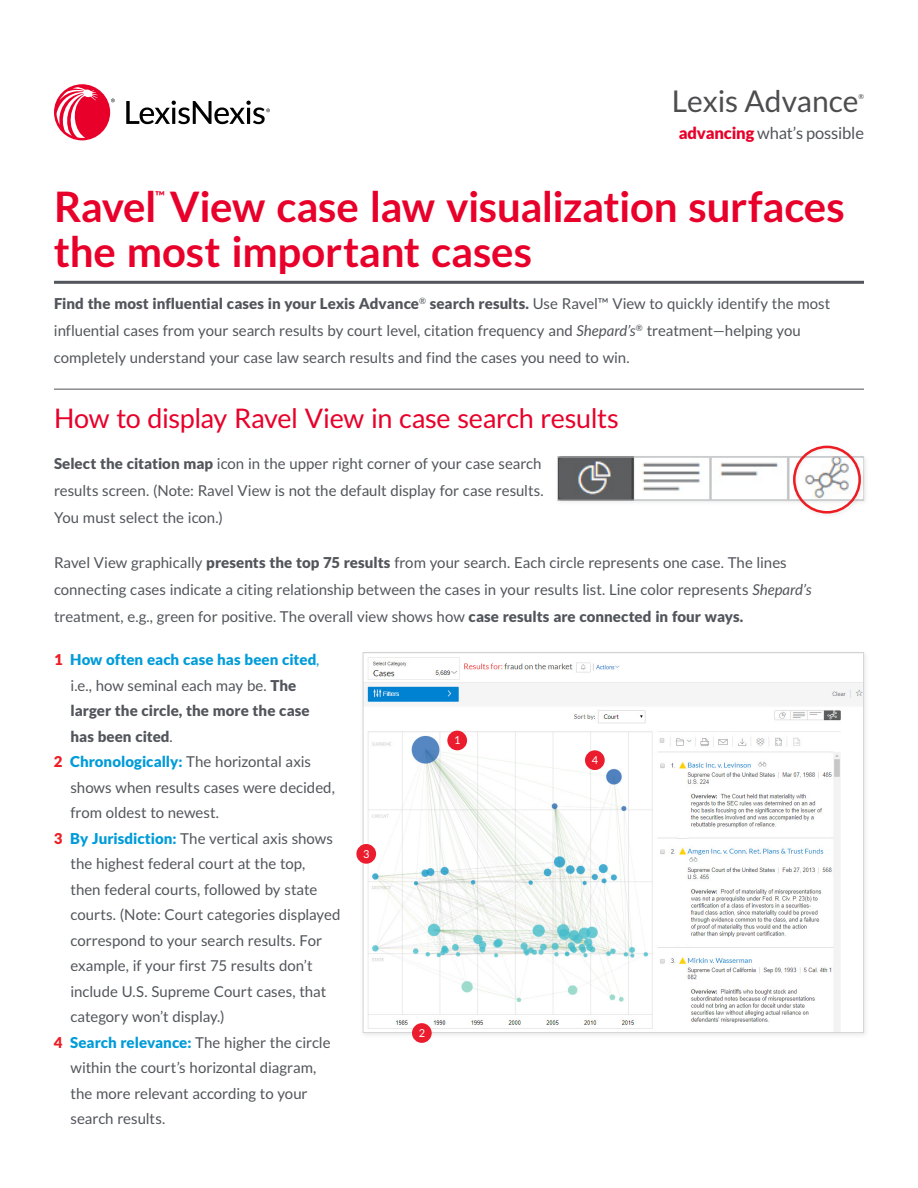
<style>
.page{position:relative;width:918px;height:1188px;background:#fff}
.page>*{position:absolute;margin:0;border:0;box-sizing:border-box;transform-origin:0 0}
.t1{font:700 42px "Lato";letter-spacing:-.005em;color:#e8002a}
.t2{font:30px "Lato";letter-spacing:-.005em;color:#4d4d4f}
.t3{font:27px "Lato";letter-spacing:-.015em;color:#e8002a}
.t4{font:16.5px "Lato";letter-spacing:-.01em;color:#52555b}
.t5{font:15px/27px "Lato";color:#52555b}
.t6{font:900 15px "Lato";letter-spacing:.005em;color:#52555b}
.t7{font:900 15px "Lato";letter-spacing:.005em;color:#009cd9}
.t8{font:700 13.5px "Lato";color:#e8002a}
.t9{font:10.95px "Lato";color:#fff}
.t10{font:7.05px "Lato";color:#4d4d4f}
.s1{font-weight:900;color:#e8002a}
.s2{font-weight:900}
.s3{font-style:italic}
.s4{color:#ed1d24}
.s5{font-weight:400}
.s6{font-weight:900;color:#ed1d24}
.s7{font-weight:900;color:#009cd9}
</style>
<div class="page">
<hr style="left:54px;top:281px;width:810px;height:3px;background:#52555b">
<hr style="left:54px;top:389px;width:810px;height:1px;background:#52555b">
<div style="left:555px;top:454px;width:314px;height:52px;background:#000;opacity:.08"></div>
<img style="left:559px;top:459px;width:232px;height:40px">
<div style="left:557px;top:457px;width:307px;height:44px;border:1px solid #d1d3d4"></div>
<div style="left:791px;top:443px;width:75px;height:75px;background:#000;opacity:.08"></div>
<div style="left:793px;top:446px;width:68px;height:68px;border:3px solid #ed1d24;border-radius:50%"></div>
<div style="left:359px;top:649px;width:512px;height:391px;background:#000;opacity:.08"></div>
<img style="left:365px;top:654px;width:497px;height:377px">
<div style="left:412px;top:1023px;width:20px;height:20px;background:#eb1c2d;border-radius:50%"></div>
<div style="left:447px;top:731px;width:20px;height:19px;background:#eb1c2d;border-radius:50%"></div>
<div style="left:585px;top:750px;width:20px;height:20px;background:#eb1c2d;border-radius:50%"></div>
<div style="left:356px;top:844px;width:20px;height:20px;background:#eb1c2d;border-radius:50%"></div>
<svg style="left:126px;top:101px;width:144px;height:23px"></svg>
<svg style="left:54px;top:84px;width:61px;height:56px"></svg>
<h2 class="t2" style="left:672px;top:85px;width:188px">Lexis Advance</h2>
<p class="t10" style="left:858px;top:93px;width:7px">®</p>
<p class="t4" style="left:679px;top:124px;width:187px"><span class="s1">advancing</span> what’s possible</p>
<h1 class="t1" style="left:54px;top:182px;width:792px">Ravel View case law visualization surfaces</h1>
<p class="t8" style="left:155px;top:188px;width:11px">™</p>
<h1 class="t1" style="left:54px;top:227px;width:480px">the most important cases</h1>
<p class="t5" style="left:54px;top:290px;width:778px"><span class="s2">Find the most influential cases in your Lexis Advance</span><sup>®</sup> <span class="s2">search results.</span> Use Ravel™ View to quickly identify the most influential cases from your search results by court level, citation frequency and <span class="s3">Shepard’s</span><sup>®</sup> treatment—helping you completely understand your case law search results and find the cases you need to win.</p>
<h3 class="t3" style="left:54px;top:403px;width:567px">How to display Ravel View in case search results</h3>
<p class="t5" style="left:54px;top:450px;width:491px"><span class="s2">Select the citation map</span> icon in the upper right corner of your case search results screen. (Note: Ravel View is not the default display for case results.<br>You must select the icon.)</p>
<p class="t5" style="left:54px;top:549px;width:759px">Ravel View graphically <span class="s2">presents the top 75 results</span> from your search. Each circle represents one case. The lines connecting cases indicate a citing relationship between the cases in your results list. Line color represents <span class="s3">Shepard’s </span>treatment, e.g., green for positive. The overall view shows how <span class="s2">case results are connected in four ways.</span></p>
<p class="t7" style="left:54px;top:651px;width:267px"><span class="s4">1</span> How often each case has been cited<span class="s5">,</span></p>
<p class="t5" style="left:71px;top:672px;width:227px">i.e., how seminal each may be. <span class="s2">The</span></p>
<p class="t6" style="left:70px;top:702px;width:241px">larger the circle, the more the case</p>
<p class="t6" style="left:70px;top:727px;width:104px">has been cited<span class="s5">.</span></p>
<p class="t5" style="left:54px;top:748px;width:259px"><span class="s6">2</span> <span class="s7">Chronologically:</span> The horizontal axis</p>
<p class="t5" style="left:70px;top:774px;width:266px">shows when results cases were decided,</p>
<p class="t5" style="left:70px;top:799px;width:150px">from oldest to newest.</p>
<p class="t5" style="left:54px;top:825px;width:280px"><span class="s6">3</span> <span class="s7">By Jurisdiction:</span> The vertical axis shows</p>
<p class="t5" style="left:70px;top:850px;width:236px">the highest federal court at the top,</p>
<p class="t5" style="left:70px;top:876px;width:248px">then federal courts, followed by state</p>
<p class="t5" style="left:70px;top:901px;width:272px">courts. (Note: Court categories displayed</p>
<p class="t5" style="left:70px;top:927px;width:253px">correspond to your search results. For</p>
<p class="t5" style="left:70px;top:952px;width:244px">example, if your first 75 results don’t</p>
<p class="t5" style="left:70px;top:978px;width:257px">include U.S. Supreme Court cases, that</p>
<p class="t5" style="left:70px;top:1003px;width:156px">category won’t display.)</p>
<p class="t5" style="left:54px;top:1029px;width:278px"><span class="s6">4</span> <span class="s7">Search relevance:</span> The higher the circle</p>
<p class="t5" style="left:70px;top:1054px;width:247px">within the court’s horizontal diagram,</p>
<p class="t5" style="left:70px;top:1080px;width:239px">the more relevant according to your</p>
<p class="t5" style="left:70px;top:1105px;width:96px">search results.</p>
<p class="t9" style="left:363px;top:848px;width:8px">3</p>
<p class="t9" style="left:454px;top:734px;width:8px">1</p>
<p class="t9" style="left:419px;top:1027px;width:8px">2</p>
<p class="t9" style="left:592px;top:754px;width:8px">4</p>
</div>
